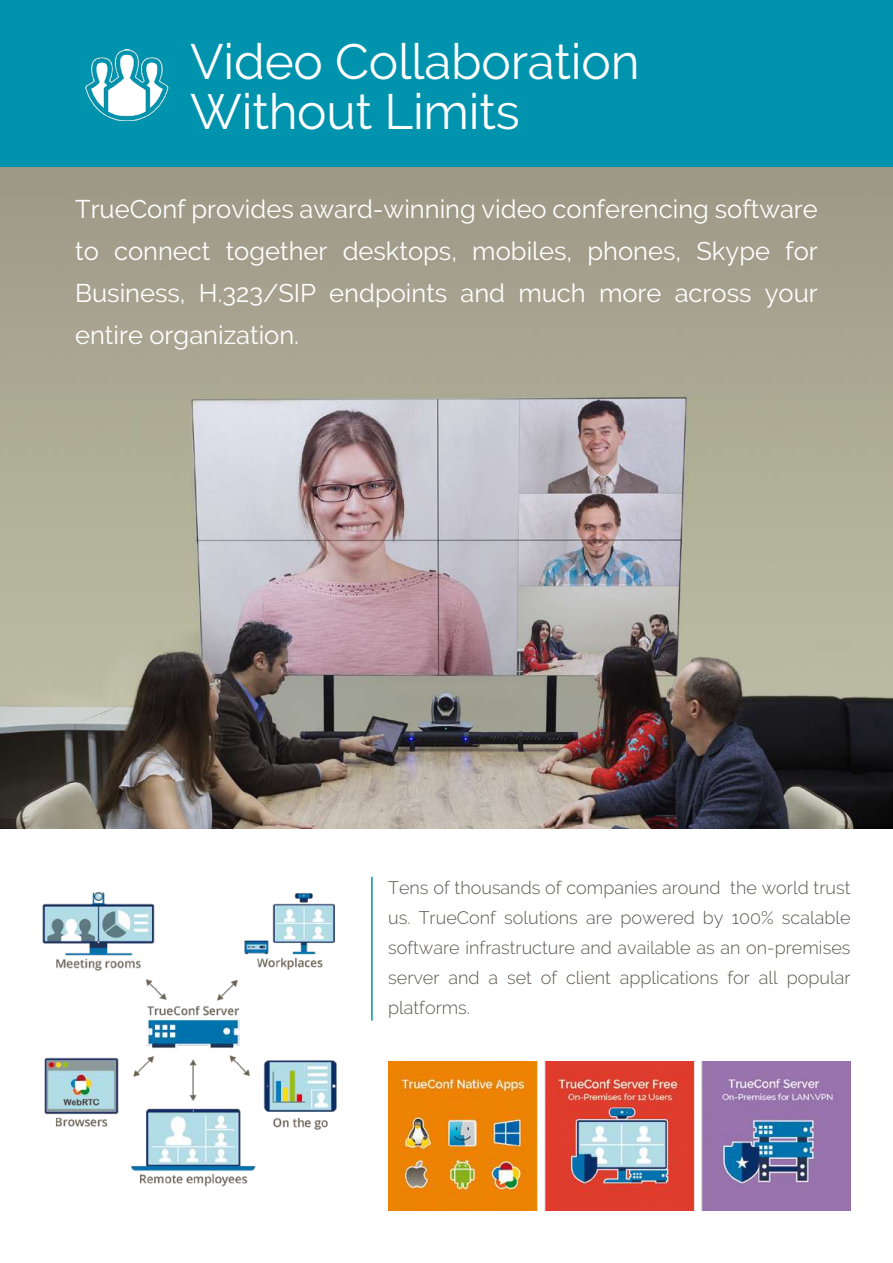
<style>
.page{position:relative;width:893px;height:1263px;background:#fff}
.page>*{position:absolute;margin:0;border:0;box-sizing:border-box;transform-origin:0 0}
.t1{font:49.5px/49.5px "Raleway";letter-spacing:-.005em;color:#fff}
.t2{font:25.5px/42px "Raleway";color:#fff;text-align:justify}
.t3{font:300 18px/30px "Raleway";color:#5d5852;text-align:justify}
</style>
<div class="page">
<div style="left:0;top:0;width:893px;height:168px;background:#0093ad"></div>
<img style="left:84px;top:49px;width:85px;height:72px">
<img style="left:0;top:168px;width:893px;height:661px">
<img style="left:42px;top:891px;width:295px;height:296px">
<img style="left:388px;top:1062px;width:462px;height:149px">
<hr style="left:371px;top:877px;width:2px;height:143px;background:#0796a1">
<h1 class="t1" style="left:190px;top:37px;width:451px">Video Collaboration<br>Without Limits</h1>
<h2 class="t2" style="left:75px;top:188px;width:744px">TrueConf provides award-winning video conferencing software to connect together desktops, mobiles, phones, Skype for Business, H.323/SIP endpoints and much more across your entire organization.</h2>
<p class="t3" style="left:388px;top:872px;width:464px">Tens of thousands of companies around the world trust us. TrueConf solutions are powered by 100% scalable software infrastructure and available as an on-premises server and a set of client applications for all popular platforms.</p>
</div>
